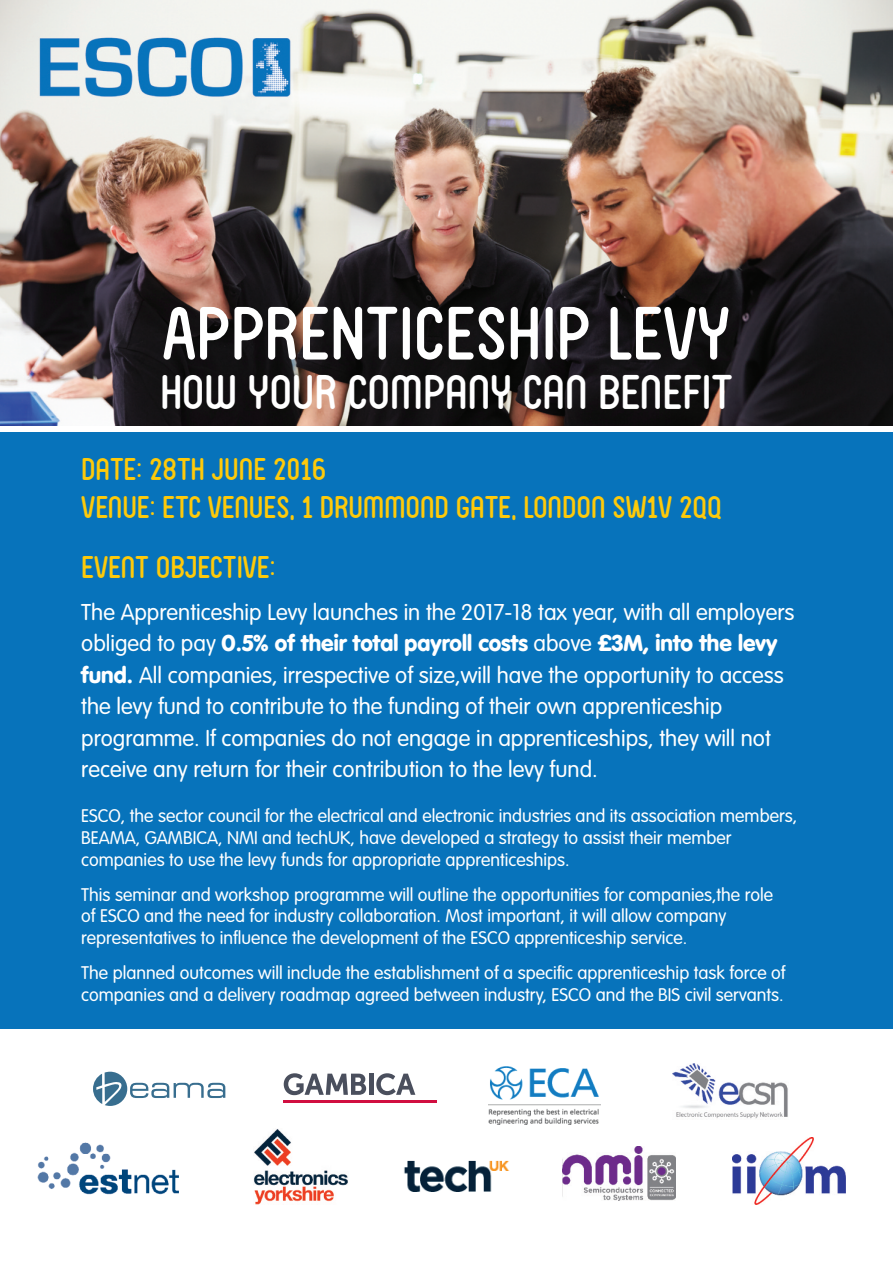
<style>
.page{position:relative;width:893px;height:1263px;background:#fff}
.page>*{position:absolute;margin:0;border:0;box-sizing:border-box;transform-origin:0 0}
.t1{font:72px "FV Almelo";color:#fff}
.t2{font:46.5px "FV Almelo";color:#fff}
.t3{font:30px/37.5px "FV Almelo";color:#feca0a}
.t4{font:300 22.5px/31.5px "VAG Rounded";color:#fff}
.t5{font:300 18px/21.6px "VAG Rounded";color:#fff}
.s1{font-weight:900}
</style>
<div class="page">
<div style="left:0;top:426px;width:893px;height:602px;background:#0773bb"></div>
<img style="left:0;top:0;width:893px;height:426px">
<div style="left:0;top:426px;width:893px;height:5px;background:#fff"></div>
<svg style="left:93px;top:1072px;width:132px;height:34px"></svg>
<svg style="left:284px;top:1073px;width:82px;height:22px"></svg>
<div style="left:369px;top:1074px;width:5px;height:21px;background:#4a4f5d"></div>
<svg style="left:376px;top:1073px;width:39px;height:22px"></svg>
<hr style="left:284px;top:1101px;width:153px;height:2px;background:#d10e40">
<img style="left:488px;top:1067px;width:113px;height:57px">
<img style="left:673px;top:1064px;width:115px;height:55px">
<img style="left:37px;top:1142px;width:142px;height:53px">
<img style="left:254px;top:1129px;width:94px;height:75px">
<img style="left:563px;top:1147px;width:112px;height:54px">
<img style="left:733px;top:1138px;width:113px;height:66px">
<img style="left:404px;top:1160px;width:106px;height:31px">
<h1 class="t1" style="left:162px;top:284px;width:570px">APPRENTICESHIP LEVY</h1>
<h2 class="t2" style="left:160px;top:360px;width:574px">HOW YOUR COMPANY CAN BENEFIT</h2>
<h3 class="t3" style="left:81px;top:447px;width:642px">DATE: 28TH JUNE 2016<br>VENUE: ETC VENUES, 1 DRUMMOND GATE, LONDON SW1V 2QQ</h3>
<h3 class="t3" style="left:81px;top:545px;width:196px">EVENT OBJECTIVE:</h3>
<p class="t4" style="left:81px;top:598px;width:715px">The Apprenticeship Levy launches in the 2017-18 tax year, with all employers obliged to pay <span class="s1">0.5% of their total payroll costs</span> above <span class="s1">£3M, into the levy fund.</span> All companies, irrespective of size,will have the opportunity to access the levy fund to contribute to the funding of their own apprenticeship programme. If companies do not engage in apprenticeships, they will not receive any return for their contribution to the levy fund.</p>
<p class="t5" style="left:81px;top:807px;width:717px">ESCO, the sector council for the electrical and electronic industries and its association members,<br>BEAMA, GAMBICA, NMI and techUK, have developed a strategy to assist their member companies to use the levy funds for appropriate apprenticeships.</p>
<p class="t5" style="left:81px;top:885px;width:693px">This seminar and workshop programme will outline the opportunities for companies,the role of ESCO and the need for industry collaboration. Most important, it will allow company representatives to influence the development of the ESCO apprenticeship service.</p>
<p class="t5" style="left:81px;top:963px;width:706px">The planned outcomes will include the establishment of a specific apprenticeship task force of companies and a delivery roadmap agreed between industry, ESCO and the BIS civil servants.</p>
</div>
